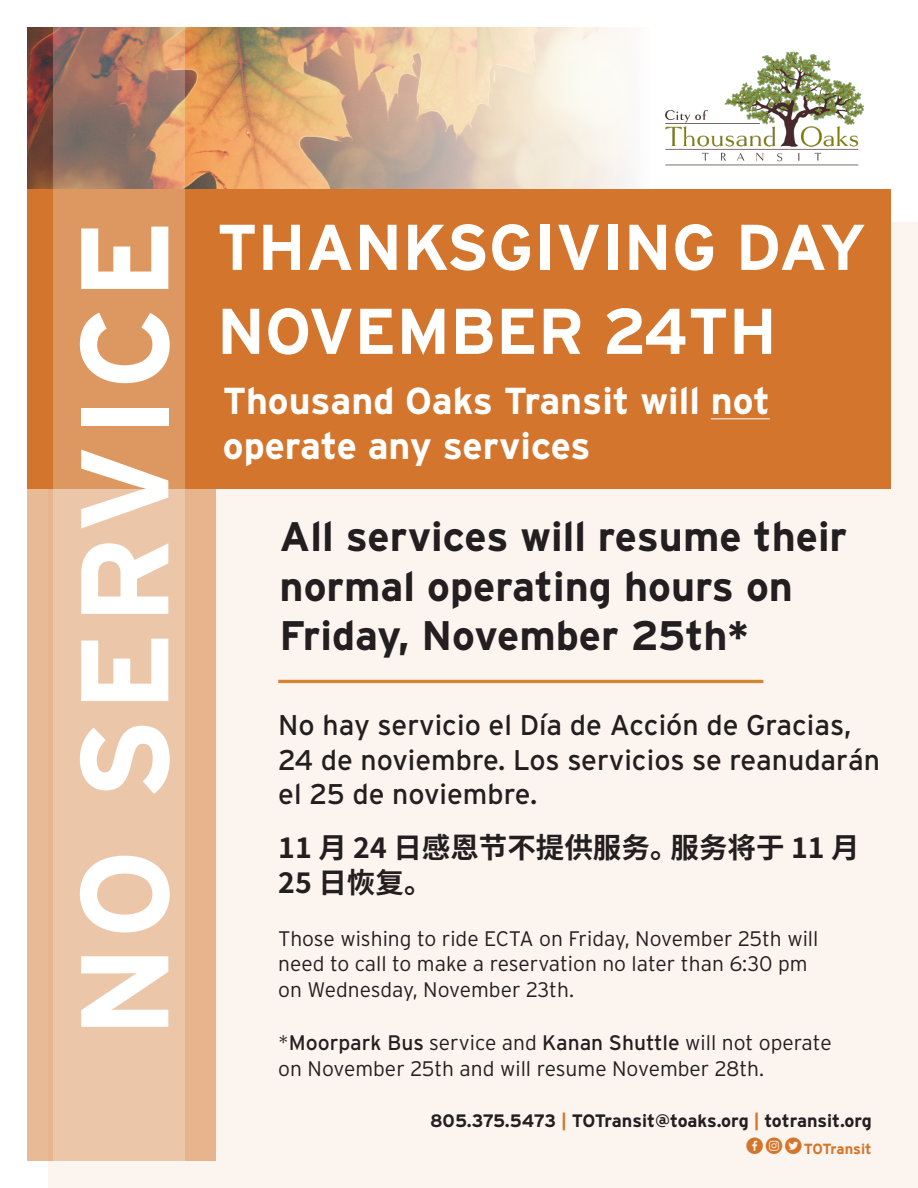
<style>
.page{position:relative;width:918px;height:1188px;background:#fff}
.page>*{position:absolute;margin:0;border:0;box-sizing:border-box;transform-origin:0 0}
.t1{font:700 124.5px "Interstate";letter-spacing:.05em;color:#fff}
.t2{font:700 64.5px/84px "Interstate";color:#fff}
.COPY{font:700 41.25px/49.5px "Interstate";color:#231f20}
.SUBHEAD{font:700 37.5px "Interstate";color:#fff}
.COPY-2{font:28.5px/34.2px "Interstate";color:#231f20}
.COPY-3{font:700 28.5px/34.2px "Source Han Sans SC";color:#231f20}
.COPY-4{font:300 21px/25.2px "Interstate";color:#231f20}
.t3{font:700 18px "Interstate";letter-spacing:-.005em;color:#231f20}
.t4{font:700 14.7px "Interstate";letter-spacing:-.01em;color:#d3752b}
.s1{font-weight:400}
.s2{color:#d2752a}
.s3{font-family:"Social Shapes";font-weight:400}
</style>
<div class="page">
<div style="left:49px;top:222px;width:869px;height:966px;background:#fcf4ee"></div>
<img style="left:27px;top:27px;width:602px;height:162px">
<div style="left:27px;top:189px;width:864px;height:299px;background:#d3752d"></div>
<svg style="left:27px;top:488px;width:189px;height:673px;background:#e7b690"></svg>
<svg style="left:53px;top:27px;width:132px;height:1134px;background:#deaf8c"></svg>
<img style="left:665px;top:51px;width:199px;height:115px">
<hr style="left:711px;top:418px;width:59px;height:1px;background:#fff">
<hr style="left:278px;top:680px;width:485px;height:3px;background:#d7842e">
<p class="t1" style="left:55px;top:1038px;width:820px;rotate:-90deg">NO SERVICE</p>
<p class="t2" style="left:217px;top:205px;width:651px">THANKSGIVING DAY<br>NOVEMBER 24TH</p>
<p class="SUBHEAD" style="left:223px;top:380px;width:549px">Thousand Oaks Transit will not</p>
<p class="SUBHEAD" style="left:223px;top:425px;width:369px">operate any services</p>
<p class="COPY" style="left:280px;top:512px;width:569px">All services will resume their normal operating hours on<br>Friday, November 25th*</p>
<p class="COPY-2" style="left:278px;top:708px;width:603px">No hay servicio el Día de Acción de Gracias,<br>24 de noviembre. Los servicios se reanudarán el 25 de noviembre.</p>
<p class="COPY-3" style="left:278px;top:831px;width:583px">11 月 24 日感恩节不提供服务。服务将于 11 月<br>25 日恢复。</p>
<p class="COPY-4" style="left:278px;top:926px;width:542px">Those wishing to ride ECTA on Friday, November 25th will need to call to make a reservation no later than 6:30 pm on Wednesday, November 23th.</p>
<p class="COPY-4" style="left:278px;top:1030px;width:555px">*<span class="s1">Moorpark Bus</span> service and <span class="s1">Kanan Shuttle</span> will not operate on November 25th and will resume November 28th.</p>
<p class="t3" style="left:430px;top:1111px;width:444px">805.375.5473 <span class="s2">|</span> TOTransit@toaks.org <span class="s2">|</span> totransit.org</p>
<p class="t4" style="left:746px;top:1140px;width:128px"><span class="s3">GeÖ</span>TOTransit</p>
</div>
